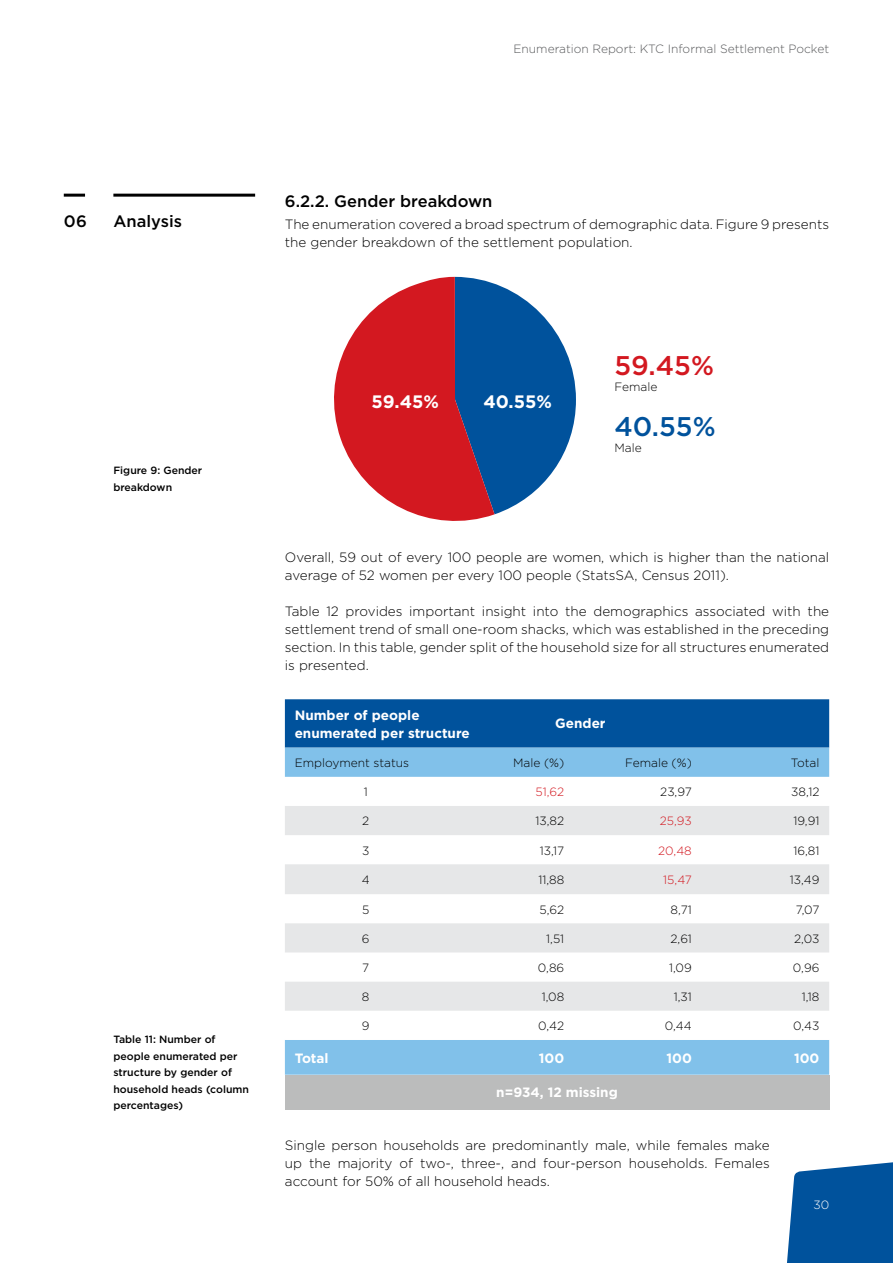
<style>
.page{position:relative;width:893px;height:1263px;background:#fff}
.page>*{position:absolute;margin:0;border:0;box-sizing:border-box;transform-origin:0 0}
.t1{font:500 27px "Gotham";color:#d31820}
.t2{font:500 27px "Gotham";color:#00529c}
.t3{font:700 18px "Gotham";color:#fff}
.t4{font:500 16.5px "Gotham";color:#000}
.t5{font:300 13.5px/18px "Gotham";color:#000}
.t6{font:700 13.5px/18px "Gotham";color:#fff}
.t7{font:300 12px "Gotham";color:#000}
.t8{font:300 12px "Gotham";color:#58595b}
.t9{font:300 12px "Gotham";color:#d31820}
.t10{font:300 12px "Gotham";color:#fff}
.t11{font:500 10.5px/16.5px "Gotham";color:#000}
</style>
<div class="page">
<svg style="left:787px;top:1162px;width:106px;height:101px;background:#1761a5"></svg>
<hr style="left:113px;top:194px;width:142px;height:3px;background:#000">
<hr style="left:64px;top:194px;width:21px;height:3px;background:#000">
<svg style="left:495px;top:284px;width:81px;height:230px"></svg>
<svg style="left:334px;top:277px;width:161px;height:244px;fill:#d31820"></svg>
<div style="left:285px;top:699px;width:544px;height:49px;background:#00529c"></div>
<svg style="left:285px;top:748px;width:544px;height:327px;fill:#81c1ea"></svg>
<svg style="left:285px;top:806px;width:544px;height:205px;fill:#e6e7e8"></svg>
<svg style="left:285px;top:1011px;width:544px;height:29px"></svg>
<div style="left:285px;top:1075px;width:544px;height:34px;background:#bbbcbc"></div>
<p class="t8" style="left:514px;top:41px;width:317px">Enumeration Report: KTC Informal Settlement Pocket</p>
<p class="t4" style="left:64px;top:210px;width:25px">06</p>
<p class="t4" style="left:113px;top:210px;width:70px">Analysis</p>
<p class="t4" style="left:285px;top:190px;width:209px">6.2.2. Gender breakdown</p>
<p class="t5" style="left:285px;top:215px;width:546px">The enumeration covered a broad spectrum of demographic data. Figure 9 presents the gender breakdown of the settlement population.</p>
<p class="t11" style="left:113px;top:462px;width:90px">Figure 9: Gender breakdown</p>
<p class="t11" style="left:113px;top:1031px;width:137px">Table 11: Number of people enumerated per structure by gender of household heads (column percentages)</p>
<h1 class="t1" style="left:614px;top:347px;width:101px">59.45%</h1>
<h2 class="t3" style="left:372px;top:390px;width:69px">59.45%</h2>
<h2 class="t3" style="left:483px;top:390px;width:70px">40.55%</h2>
<p class="t7" style="left:614px;top:379px;width:44px">Female</p>
<h1 class="t2" style="left:614px;top:408px;width:103px">40.55%</h1>
<p class="t7" style="left:614px;top:440px;width:29px">Male</p>
<p class="t5" style="left:285px;top:547px;width:546px">Overall, 59 out of every 100 people are women, which is higher than the national average of 52 women per every 100 people (StatsSA, Census 2011).</p>
<p class="t5" style="left:285px;top:601px;width:546px;text-align:justify">Table 12 provides important insight into the demographics associated with the settlement trend of small one-room shacks, which was established in the preceding section. In this table, gender split of the household size for all structures enumerated is presented.</p>
<p class="t6" style="left:295px;top:706px;width:177px">Number of people enumerated per structure</p>
<p class="t7" style="left:295px;top:755px;width:116px">Employment status</p>
<p class="t7" style="left:513px;top:755px;width:53px">Male (%)</p>
<p class="t7" style="left:625px;top:755px;width:68px">Female (%)</p>
<p class="t7" style="left:791px;top:755px;width:30px">Total</p>
<p class="t7" style="left:364px;top:784px;width:6px">1</p>
<p class="t9" style="left:535px;top:784px;width:30px">51,62</p>
<p class="t7" style="left:660px;top:784px;width:33px">23,97</p>
<p class="t7" style="left:791px;top:784px;width:30px">38,12</p>
<p class="t7" style="left:362px;top:813px;width:9px">2</p>
<p class="t7" style="left:536px;top:813px;width:30px">13,82</p>
<p class="t9" style="left:660px;top:813px;width:34px">25,93</p>
<p class="t7" style="left:793px;top:813px;width:28px">19,91</p>
<p class="t7" style="left:362px;top:843px;width:9px">3</p>
<p class="t7" style="left:540px;top:843px;width:26px">13,17</p>
<p class="t9" style="left:658px;top:843px;width:35px">20,48</p>
<p class="t7" style="left:793px;top:843px;width:28px">16,81</p>
<p class="t7" style="left:362px;top:872px;width:9px">4</p>
<p class="t7" style="left:538px;top:872px;width:27px">11,88</p>
<p class="t9" style="left:663px;top:872px;width:30px">15,47</p>
<p class="t7" style="left:790px;top:872px;width:31px">13,49</p>
<p class="t7" style="left:362px;top:902px;width:9px">5</p>
<p class="t7" style="left:539px;top:902px;width:26px">5,62</p>
<p class="t7" style="left:671px;top:902px;width:23px">8,71</p>
<p class="t7" style="left:796px;top:902px;width:25px">7,07</p>
<p class="t7" style="left:362px;top:931px;width:9px">6</p>
<p class="t7" style="left:546px;top:931px;width:20px">1,51</p>
<p class="t7" style="left:670px;top:931px;width:23px">2,61</p>
<p class="t7" style="left:794px;top:931px;width:27px">2,03</p>
<p class="t7" style="left:362px;top:960px;width:9px">7</p>
<p class="t7" style="left:538px;top:960px;width:28px">0,86</p>
<p class="t7" style="left:669px;top:960px;width:24px">1,09</p>
<p class="t7" style="left:793px;top:960px;width:28px">0,96</p>
<p class="t7" style="left:362px;top:989px;width:9px">8</p>
<p class="t7" style="left:542px;top:989px;width:24px">1,08</p>
<p class="t7" style="left:674px;top:989px;width:20px">1,31</p>
<p class="t7" style="left:802px;top:989px;width:19px">1,18</p>
<p class="t7" style="left:362px;top:1018px;width:9px">9</p>
<p class="t7" style="left:538px;top:1018px;width:28px">0,42</p>
<p class="t7" style="left:665px;top:1018px;width:28px">0,44</p>
<p class="t7" style="left:793px;top:1018px;width:28px">0,43</p>
<p class="t6" style="left:295px;top:1049px;width:35px">Total</p>
<p class="t6" style="left:539px;top:1049px;width:27px">100</p>
<p class="t6" style="left:666px;top:1049px;width:27px">100</p>
<p class="t6" style="left:794px;top:1049px;width:27px">100</p>
<p class="t6" style="left:496px;top:1083px;width:123px">n=934, 12 missing</p>
<p class="t6" style="left:555px;top:714px;width:52px">Gender</p>
<p class="t5" style="left:285px;top:1136px;width:486px;text-align:justify">Single person households are predominantly male, while females make up the majority of two-, three-, and four-person households. Females account for 50% of all household heads.</p>
<p class="t10" style="left:813px;top:1197px;width:17px">30</p>
</div>
